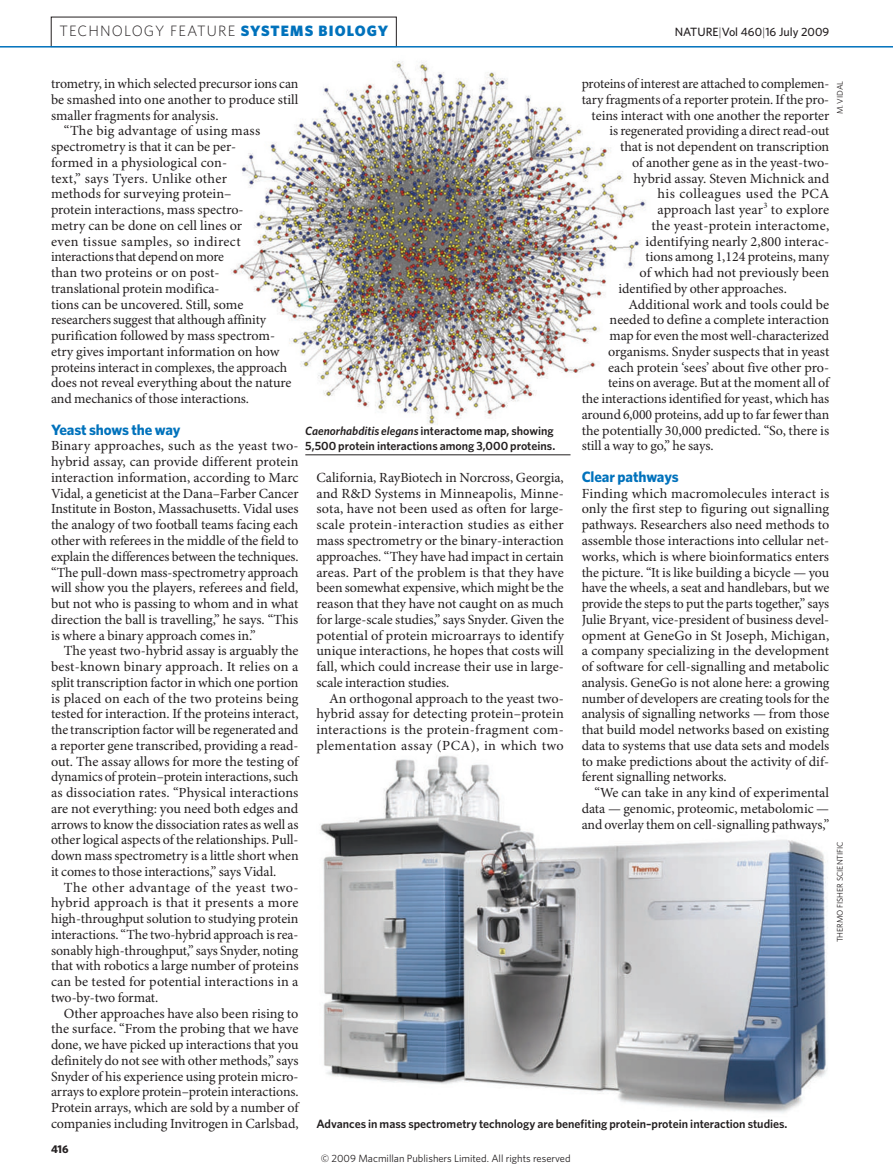
<style>
.page{position:relative;width:893px;height:1174px;background:#fff}
.page>*{position:absolute;margin:0;border:0;box-sizing:border-box;transform-origin:0 0}
.t1{font:300 15px "Whitney";letter-spacing:.075em;color:#231f20}
.t2{font:700 15px "Whitney";letter-spacing:-.005em;color:#0072bc}
.t3{font:13.95px/15.8px "Minion Pro";letter-spacing:-.005em;color:#231f20;text-align:justify}
.t4{font:13.95px "Minion Pro";letter-spacing:.015em;color:#231f20}
.t5{font:13.95px "Minion Pro";letter-spacing:.025em;color:#231f20}
.t6{font:13.95px "Minion Pro";letter-spacing:.02em;color:#231f20}
.t7{font:600 12px/15.8px "Whitney";color:#231f20}
.t8{font:500 12px "Whitney";color:#231f20}
.t9{font:700 11.25px "Whitney";color:#231f20}
.t10{font:10.5px "Whitney";color:#231f20}
.t11{font:8.25px "Whitney";color:#231f20}
.s1{font-weight:900;color:#0072bc}
.s2{font-weight:300}
.s3{font-style:italic}
</style>
<div class="page">
<img style="left:231px;top:61px;width:415px;height:364px">
<img style="left:320px;top:755px;width:508px;height:358px">
<hr style="left:305px;top:454px;width:265px;height:1px;background:#231f20">
<hr style="left:0;top:46px;width:893px;height:2px;background:#0072bc">
<p class="t1" style="left:59px;top:25px;width:330px">TECHNOLOGY FEATURE <span class="s1">SYSTEMS BIOLOGY</span></p>
<p class="t8" style="left:675px;top:28px;width:156px">NATURE<span class="s2">|</span>Vol 460<span class="s2">|</span>16 July 2009</p>
<p class="t3" style="left:51px;top:77px;width:249px">trometry, in which selected precursor ions can</p>
<p class="t3" style="left:51px;top:93px;width:249px">be smashed into one another to produce still</p>
<p class="t3" style="left:51px;top:108px;width:169px">smaller fragments for analysis .</p>
<p class="t4" style="left:64px;top:125px;width:198px">“The big advantage of using mass</p>
<p class="t3" style="left:51px;top:140px;width:187px">spectrometry is that it can be per-</p>
<p class="t3" style="left:51px;top:156px;width:178px">formed in a physiological con-</p>
<p class="t6" style="left:51px;top:173px;width:178px">text,” says Tyers. Unlike other</p>
<p class="t3" style="left:51px;top:187px;width:182px">methods for surveying protein–</p>
<p class="t3" style="left:51px;top:203px;width:194px">protein interactions, mass spectro-</p>
<p class="t3" style="left:51px;top:219px;width:193px">metry can be done on cell lines or</p>
<p class="t5" style="left:51px;top:236px;width:191px">even tissue samples, so indirect</p>
<p class="t3" style="left:51px;top:250px;width:175px">interactions that depend on more</p>
<p class="t3" style="left:51px;top:266px;width:170px">than two proteins or on post-</p>
<p class="t3" style="left:51px;top:282px;width:170px">translational protein modifica-</p>
<p class="t3" style="left:51px;top:297px;width:194px">tions can be uncovered. Still, some</p>
<p class="t3" style="left:51px;top:313px;width:217px">researchers suggest that although affinity</p>
<p class="t3" style="left:51px;top:329px;width:226px">purification followed by mass spectrom-</p>
<p class="t3" style="left:51px;top:345px;width:230px">etry gives important information on how</p>
<p class="t3" style="left:51px;top:360px;width:238px">proteins interact in complexes, the approach</p>
<p class="t3" style="left:51px;top:376px;width:242px">does not reveal everything about the nature</p>
<p class="t3" style="left:51px;top:392px;width:200px">and mechanics of those interactions.</p>
<p class="t2" style="left:51px;top:423px;width:131px">Yeast shows the way</p>
<p class="t3" style="left:51px;top:439px;width:249px">Binary approaches, such as the yeast two&shy;hybrid assay, can provide different protein interaction information, according to Marc Vidal, a geneticist at the Dana–Farber Cancer Institute in Boston, Massachusetts. Vidal uses the analogy of two football teams facing each other with referees in the middle of the field to explain the differences between the techniques. “The pull-down mass-spectrometry approach will show you the players, referees and field, but not who is passing to whom and in what direction the ball is travelling,” he says. “This is where a binary approach comes in.”</p>
<p class="t3" style="left:51px;top:644px;width:249px;text-indent:13px">The yeast two-hybrid assay is arguably the best-known binary approach. It relies on a split transcription factor in which one portion is placed on each of the two proteins being tested for interaction. If the proteins interact, the transcription factor will be regenerated and a reporter gene transcribed, providing a read&shy;out. The assay allows for more the testing of dynamics of protein–protein interactions, such as dissociation rates. “Physical interactions are not everything: you need both edges and arrows to know the dissociation rates as well as other logical aspects of the relationships. Pull&shy;down mass spectrometry is a little short when it comes to those interactions,” says Vidal.</p>
<p class="t3" style="left:51px;top:880px;width:249px;text-indent:13px">The other advantage of the yeast two&shy;hybrid approach is that it presents a more high-throughput solution to studying protein interactions. “The two-hybrid approach is rea&shy;sonably high-throughput,” says Snyder, noting that with robotics a large number of proteins can be tested for potential interactions in a two-by-two format.</p>
<p class="t3" style="left:51px;top:1006px;width:249px;text-indent:13px">Other approaches have also been rising to the surface. “From the probing that we have done, we have picked up interactions that you definitely do not see with other methods,” says Snyder of his experience using protein micro&shy;arrays to explore protein–protein interactions.<br>Protein arrays, which are sold by a number of companies including Invitrogen in Carlsbad,</p>
<p class="t3" style="left:582px;top:77px;width:249px">proteins of interest are attached to complemen-</p>
<p class="t3" style="left:582px;top:93px;width:249px">tary fragments of a reporter protein. If the pro-</p>
<p class="t3" style="left:592px;top:108px;width:239px">teins interact with one another the reporter</p>
<p class="t3" style="left:610px;top:124px;width:221px">is regenerated providing a direct read-out</p>
<p class="t3" style="left:620px;top:140px;width:211px">that is not dependent on transcription</p>
<p class="t3" style="left:632px;top:156px;width:199px">of another gene as in the yeast-two-</p>
<p class="t3" style="left:634px;top:171px;width:197px">hybrid assay. Steven Michnick and</p>
<p class="t5" style="left:658px;top:188px;width:173px">his colleagues used the PCA</p>
<p class="t3" style="left:658px;top:203px;width:173px">approach last year<sup>3</sup> to explore</p>
<p class="t4" style="left:652px;top:220px;width:179px">the yeast-protein interactome,</p>
<p class="t3" style="left:646px;top:234px;width:185px">identifying nearly 2,800 interac-</p>
<p class="t3" style="left:646px;top:250px;width:185px">tions among 1,124 proteins, many</p>
<p class="t3" style="left:640px;top:266px;width:191px">of which had not previously been</p>
<p class="t3" style="left:619px;top:282px;width:170px">identified by other approaches.</p>
<p class="t3" style="left:628px;top:297px;width:202px">Additional work and tools could be</p>
<p class="t3" style="left:610px;top:313px;width:221px">needed to define a complete interaction</p>
<p class="t3" style="left:610px;top:329px;width:221px">map for even the most well-characterized</p>
<p class="t3" style="left:608px;top:345px;width:223px">organisms. Snyder suspects that in yeast</p>
<p class="t3" style="left:608px;top:360px;width:223px">each protein ‘sees’ about five other pro-</p>
<p class="t3" style="left:608px;top:376px;width:222px">teins on average. But at the moment all of</p>
<p class="t3" style="left:582px;top:392px;width:249px">the interactions identified for yeast, which has</p>
<p class="t3" style="left:582px;top:408px;width:249px">around 6,000 proteins, add up to far fewer than</p>
<p class="t3" style="left:582px;top:423px;width:249px">the potentially 30,000 predicted. “So, there is</p>
<p class="t3" style="left:582px;top:439px;width:133px">still a way to go,” he says.</p>
<p class="t2" style="left:582px;top:471px;width:98px">Clear pathways</p>
<p class="t3" style="left:582px;top:486px;width:249px">Finding which macromolecules interact is only the first step to figuring out signalling pathways. Researchers also need methods to assemble those interactions into cellular net&shy;works, which is where bioinformatics enters the picture. “It is like building a bicycle — you have the wheels, a seat and handlebars, but we provide the steps to put the parts together,” says Julie Bryant, vice-president of business devel&shy;opment at GeneGo in St Joseph, Michigan, a company specializing in the development of software for cell-signalling and metabolic analysis. GeneGo is not alone here: a growing number of developers are creating tools for the analysis of signalling networks — from those that build model networks based on existing data to systems that use data sets and models to make predictions about the activity of dif&shy;ferent signalling networks.</p>
<p class="t3" style="left:582px;top:786px;width:249px;text-indent:13px">“We can take in any kind of experimental data — genomic, proteomic, metabolomic — and overlay them on cell-signalling pathways,”</p>
<p class="t11" style="left:837px;top:114px;width:35px;rotate:-90deg">M. VIDAL</p>
<p class="t7" style="left:305px;top:423px;width:251px"><span class="s3">Caenorhabditis elegans</span> interactome map, showing<br>5,500 protein interactions among 3,000 proteins.</p>
<p class="t3" style="left:316px;top:471px;width:249px">California, RayBiotech in Norcross, Georgia, and R&amp;D Systems in Minneapolis, Minne&shy;sota, have not been used as often for large&shy;scale protein- interaction studies as either mass spectrometry or the binary-interaction approaches. “They have had impact in certain areas. Part of the problem is that they have been somewhat expensive, which might be the reason that they have not caught on as much for large-scale studies,” says Snyder. Given the potential of protein microarrays to identify unique interactions, he hopes that costs will fall, which could increase their use in large&shy;scale interaction studies.</p>
<p class="t3" style="left:316px;top:691px;width:249px;text-indent:13px">An orthogonal approach to the yeast two&shy;hybrid assay for detecting protein–protein interactions is the protein-fragment com&shy;plementation assay (PCA), in which two</p>
<p class="t11" style="left:837px;top:942px;width:103px;rotate:-90deg">THERMO FISHER SCIENTIFIC</p>
<p class="t7" style="left:316px;top:1116px;width:473px">Advances in mass spectrometry technology are benefiting protein–protein interaction studies.</p>
<p class="t9" style="left:51px;top:1144px;width:19px">416</p>
<p class="t10" style="left:321px;top:1152px;width:251px">© 2009 Macmillan Publishers Limited. All rights reserved</p>
</div>
